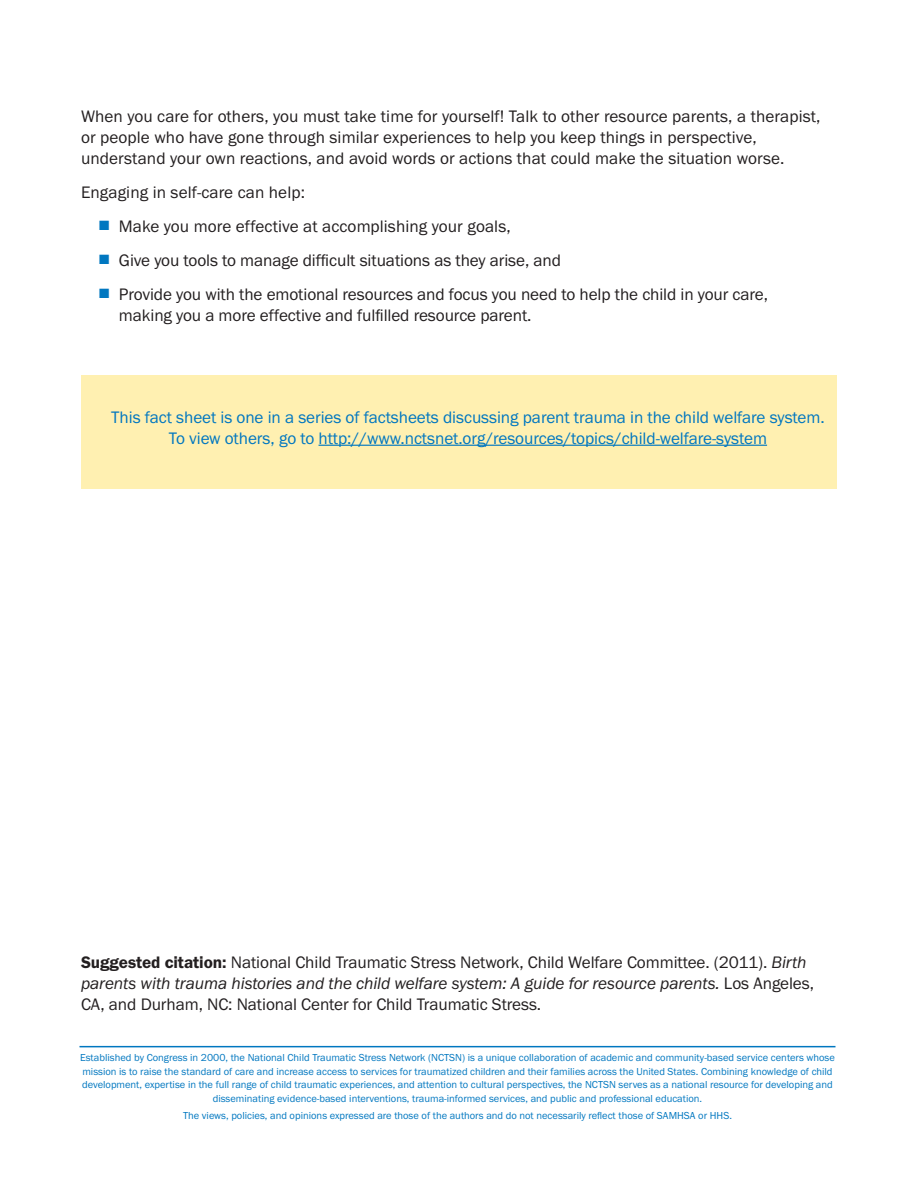
<style>
.page{position:relative;width:918px;height:1188px;background:#fff}
.page>*{position:absolute;margin:0;border:0;box-sizing:border-box;transform-origin:0 0}
.t1{font:17.25px/21px "Franklin Got T";letter-spacing:-.005em;color:#231f20}
.t2{font:17.25px/21px "Franklin Got T";letter-spacing:-.005em;color:#0077c0;text-align:center}
.t3{font:10.5px/13.5px "Franklin Got T";color:#0077c0;text-align:center}
.s1{color:#0077c0}
.s2{font-weight:600}
.s3{font-style:italic}
</style>
<div class="page">
<div style="left:81px;top:375px;width:756px;height:114px;background:#fff0b1"></div>
<hr style="left:80px;top:1046px;width:756px;height:1px;background:#0077c0">
<hr style="left:319px;top:445px;width:448px;height:1px;background:#0077c0">
<p class="t1" style="left:81px;top:105px;width:741px">When you care for others, you must take time for yourself! Talk to other resource parents, a therapist, or people who have gone through similar experiences to help you keep things in perspective, understand your own reactions, and avoid words or actions that could make the situation worse.</p>
<p class="t1" style="left:81px;top:181px;width:226px">Engaging in self-care can help:</p>
<p class="t1" style="left:99px;top:215px;width:413px"><span class="s1">■</span> Make you more effective at accomplishing your goals,</p>
<p class="t1" style="left:99px;top:249px;width:464px"><span class="s1">■</span> Give you tools to manage difficult situations as they arise, and</p>
<p class="t1" style="left:119px;top:283px;width:651px;text-indent:-20px"><span class="s1">■</span> Provide you with the emotional resources and focus you need to help the child in your care, making you a more effective and fulfilled resource parent.</p>
<p class="t2" style="left:111px;top:406px;width:715px">This fact sheet is one in a series of factsheets discussing parent trauma in the child welfare system.<br>To view others, go to http://www.nctsnet.org/resources/topics/child-welfare-system</p>
<p class="t1" style="left:81px;top:951px;width:735px"><span class="s2">Suggested citation:</span> National Child Traumatic Stress Network, Child Welfare Committee. (2011). <span class="s3">Birth parents with trauma histories and the child welfare system: A guide for resource parents.</span> Los Angeles,<br>CA, and Durham, NC: National Center for Child Traumatic Stress.</p>
<p class="t3" style="left:80px;top:1051px;width:756px">Established by Congress in 2000, the National Child Traumatic Stress Network (NCTSN) is a unique collaboration of academic and community-based service centers whose mission is to raise the standard of care and increase access to services for traumatized children and their families across the United States. Combining knowledge of child development, expertise in the full range of child traumatic experiences, and attention to cultural perspectives, the NCTSN serves as a national resource for developing and disseminating evidence-based interventions, trauma-informed services, and public and professional education.</p>
<p class="t3" style="left:183px;top:1108px;width:550px">The views, policies, and opinions expressed are those of the authors and do not necessarily reflect those of SAMHSA or HHS.</p>
</div>
